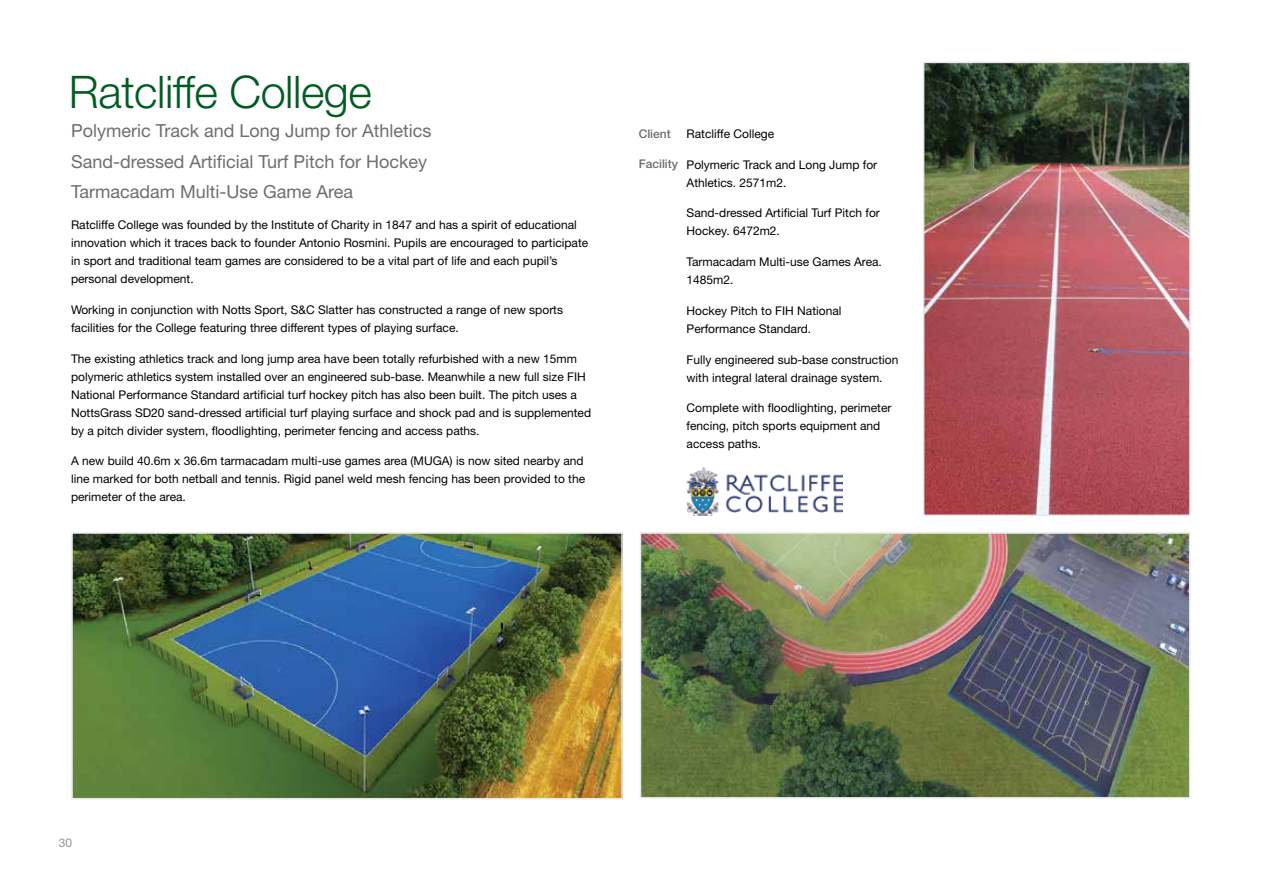
<style>
.page{position:relative;width:1263px;height:893px;background:#fff}
.page>*{position:absolute;margin:0;border:0;box-sizing:border-box;transform-origin:0 0}
.t1{font:300 45px "Helvetica Neue";letter-spacing:-.01em;color:#005d22}
.t2{font:18px/30.8px "Helvetica Neue";color:#6d6e71}
.t3{font:12px/18px "Helvetica Neue";color:#000}
.t4{font:500 12px "Helvetica Neue";color:#6d6e71}
.t5{font:12px "Helvetica Neue";color:#939598}
</style>
<div class="page">
<img style="left:687px;top:467px;width:155px;height:49px">
<img style="left:643px;top:535px;width:544px;height:260px">
<div style="left:640px;top:532px;width:550px;height:266px;border:2px solid #e6e7e8"></div>
<img style="left:74px;top:535px;width:546px;height:261px">
<div style="left:71px;top:532px;width:552px;height:267px;border:2px solid #e6e7e8"></div>
<img style="left:926px;top:65px;width:262px;height:448px">
<div style="left:923px;top:62px;width:268px;height:454px;border:2px solid #e6e7e8"></div>
<h1 class="t1" style="left:69px;top:64px;width:304px">Ratcliffe College</h1>
<h2 class="t2" style="left:71px;top:115px;width:362px">Polymeric Track and Long Jump for Athletics<br>Sand-dressed Artificial Turf Pitch for Hockey<br>Tarmacadam Multi-Use Game Area</h2>
<p class="t3" style="left:71px;top:216px;width:519px">Ratcliffe College was founded by the Institute of Charity in 1847 and has a spirit of educational innovation which it traces back to founder Antonio Rosmini. Pupils are encouraged to participate in sport and traditional team games are considered to be a vital part of life and each pupil’s personal development.</p>
<p class="t3" style="left:71px;top:300px;width:494px">Working in conjunction with Notts Sport, S&amp;C Slatter has constructed a range of new sports facilities for the College featuring three different types of playing surface.</p>
<p class="t3" style="left:71px;top:349px;width:522px">The existing athletics track and long jump area have been totally refurbished with a new 15mm polymeric athletics system installed over an engineered sub-base. Meanwhile a new full size FIH National Performance Standard artificial turf hockey pitch has also been built. The pitch uses a NottsGrass SD20 sand-dressed artificial turf playing surface and shock pad and is supplemented by a pitch divider system, floodlighting, perimeter fencing and access paths.</p>
<p class="t3" style="left:71px;top:452px;width:516px">A new build 40.6m x 36.6m tarmacadam multi-use games area (MUGA) is now sited nearby and line marked for both netball and tennis. Rigid panel weld mesh fencing has been provided to the perimeter of the area.</p>
<p class="t4" style="left:639px;top:126px;width:34px">Client</p>
<p class="t4" style="left:639px;top:157px;width:41px">Facility</p>
<p class="t3" style="left:686px;top:124px;width:89px">Ratcliffe College</p>
<p class="t3" style="left:686px;top:155px;width:192px">Polymeric Track and Long Jump for<br>Athletics. 2571m2.</p>
<p class="t3" style="left:686px;top:204px;width:195px">Sand-dressed Artificial Turf Pitch for<br>Hockey. 6472m2.</p>
<p class="t3" style="left:686px;top:253px;width:197px">Tarmacadam Multi-use Games Area.<br>1485m2.</p>
<p class="t3" style="left:686px;top:301px;width:156px">Hockey Pitch to FIH National<br>Performance Standard.</p>
<p class="t3" style="left:686px;top:350px;width:213px">Fully engineered sub-base construction with integral lateral drainage system.</p>
<p class="t3" style="left:686px;top:399px;width:206px">Complete with floodlighting, perimeter fencing, pitch sports equipment and access paths.</p>
<p class="t5" style="left:59px;top:836px;width:15px">30</p>
</div>
